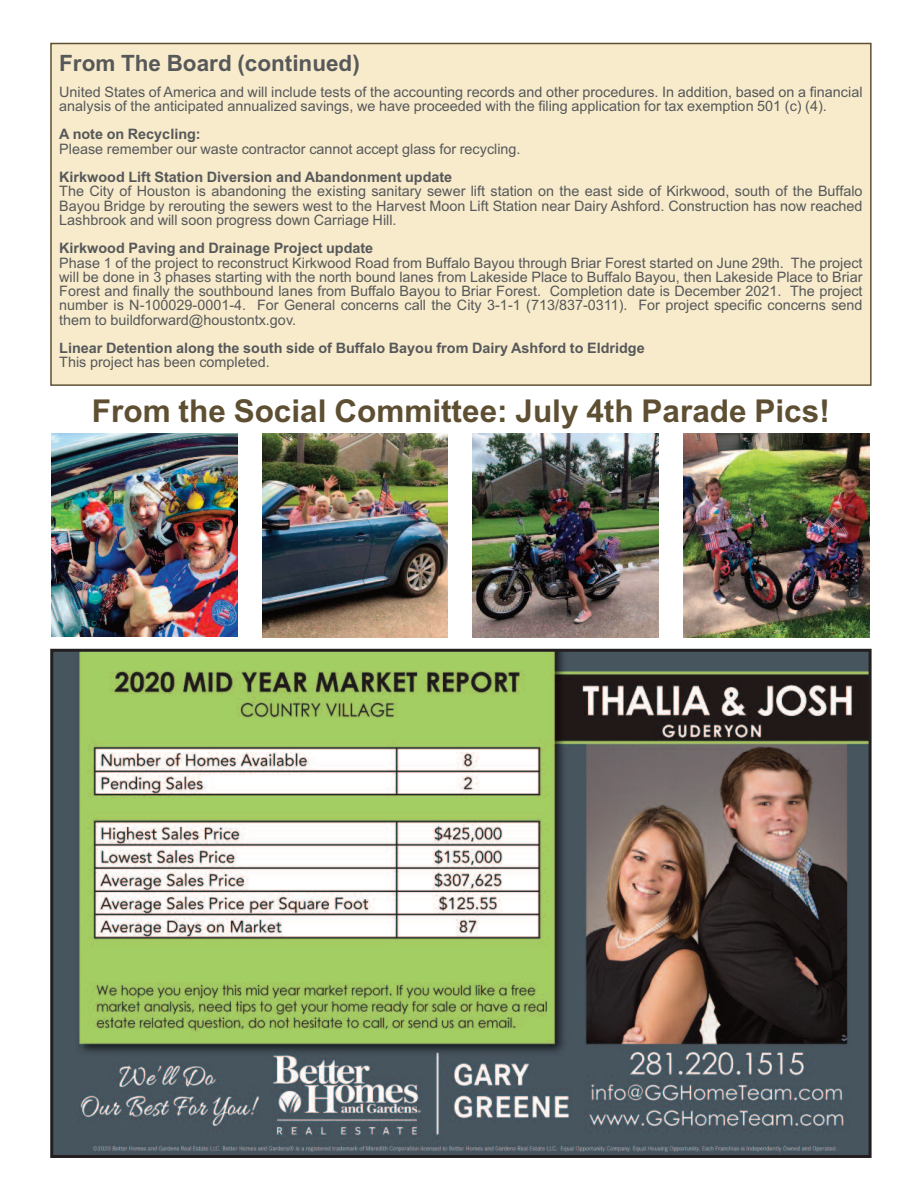
<style>
.page{position:relative;width:918px;height:1188px;background:#fff}
.page>*{position:absolute;margin:0;border:0;box-sizing:border-box;transform-origin:0 0}
.t1{font:700 31.5px "Arial";color:#5e4f32}
.t2{font:700 22.5px "Arial";color:#57585a}
.t3{font:14.4px/14.2px "Arial";color:#57585a;text-align:justify}
.t4{font:700 14.4px "Arial";color:#57585a}
</style>
<div class="page">
<img style="left:54px;top:653px;width:814px;height:501px">
<div style="left:50px;top:649px;width:822px;height:509px;border:3px solid #231f20"></div>
<div style="left:52px;top:44px;width:818px;height:340px;background:#f7ebcb"></div>
<div style="left:50px;top:43px;width:822px;height:343px;border:2px solid #5e4f32"></div>
<img style="left:52px;top:434px;width:185px;height:202px">
<img style="left:262px;top:434px;width:186px;height:204px">
<img style="left:473px;top:434px;width:186px;height:204px">
<img style="left:684px;top:434px;width:185px;height:204px">
<h2 class="t2" style="left:59px;top:50px;width:302px">From The Board (continued)</h2>
<p class="t3" style="left:59px;top:85px;width:805px">United States of America and will include tests of the accounting records and other procedures. In addition, based on a financial analysis of the anticipated annualized savings, we have proceeded with the filing application for tax exemption 501 (c) (4).</p>
<p class="t4" style="left:59px;top:126px;width:143px">A note on Recycling:</p>
<p class="t3" style="left:59px;top:142px;width:463px">Please remember our waste contractor cannot accept glass for recycling.</p>
<p class="t4" style="left:59px;top:169px;width:395px">Kirkwood Lift Station Diversion and Abandonment update</p>
<p class="t3" style="left:59px;top:184px;width:805px">The City of Houston is abandoning the existing sanitary sewer lift station on the east side of Kirkwood, south of the Buffalo Bayou Bridge by rerouting the sewers west to the Harvest Moon Lift Station near Dairy Ashford. Construction has now reached Lashbrook and will soon progress down Carriage Hill.</p>
<p class="t4" style="left:59px;top:240px;width:316px">Kirkwood Paving and Drainage Project update</p>
<p class="t3" style="left:59px;top:256px;width:805px">Phase 1 of the project to reconstruct Kirkwood Road from Buffalo Bayou through Briar Forest started on June 29th. The project will be done in 3 phases starting with the north bound lanes from Lakeside Place to Buffalo Bayou, then Lakeside Place to Briar Forest and finally the southbound lanes from Buffalo Bayou to Briar Forest. Completion date is December 2021. The project number is N-100029-0001-4. For General concerns call the City 3-1-1 (713/837-0311). For project specific concerns send them to buildforward@houstontx.gov.</p>
<p class="t4" style="left:59px;top:340px;width:587px">Linear Detention along the south side of Buffalo Bayou from Dairy Ashford to Eldridge</p>
<p class="t3" style="left:59px;top:355px;width:212px">This project has been completed.</p>
<h1 class="t1" style="left:92px;top:393px;width:739px">From the Social Committee: July 4th Parade Pics!</h1>
</div>
